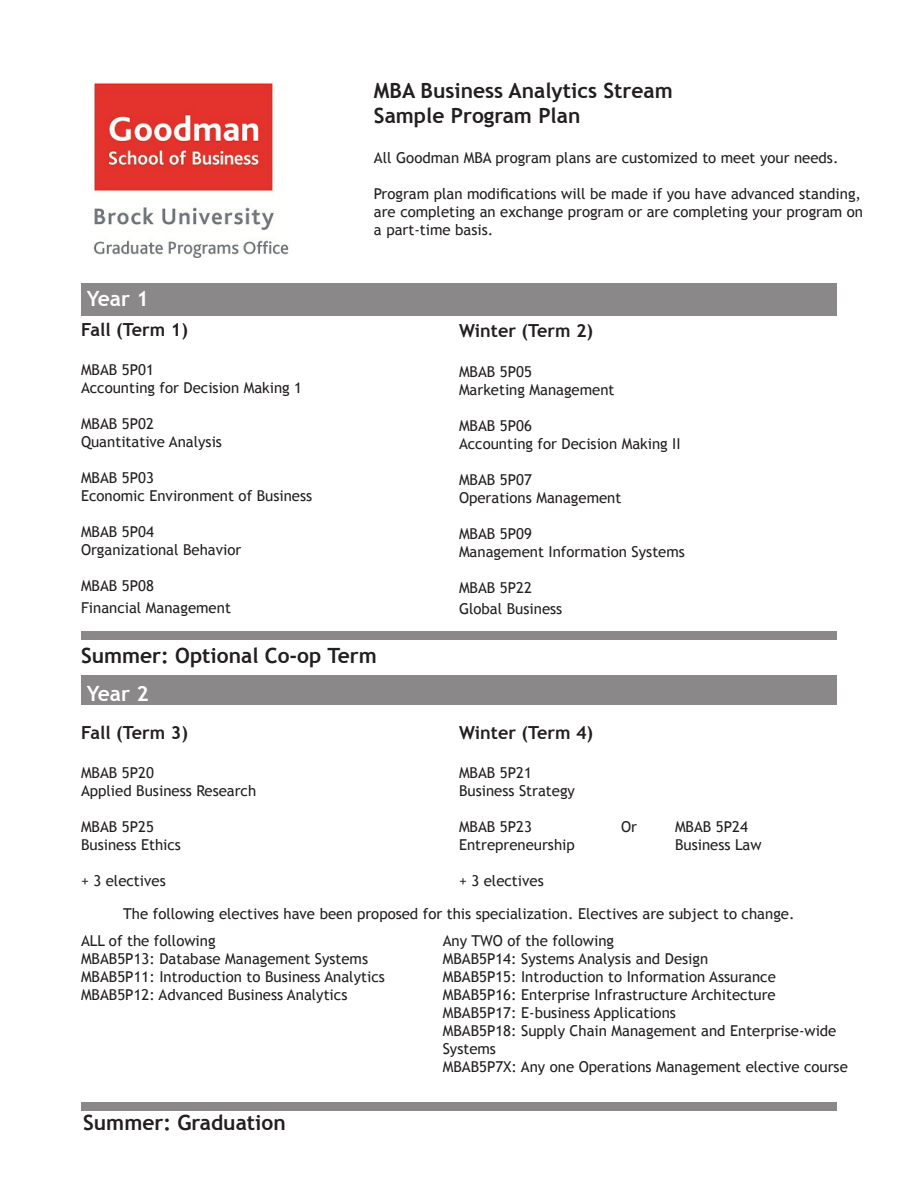
<style>
.page{position:relative;width:918px;height:1188px;background:#fff}
.page>*{position:absolute;margin:0;border:0;box-sizing:border-box;transform-origin:0 0}
.t1{font:700 21px/25.2px "Trebuchet MS";color:#231f20}
.t2{font:700 21px "Trebuchet MS";color:#fff}
.t3{font:700 18px "Trebuchet MS";color:#231f20}
.t4{font:15px/18px "Trebuchet MS";color:#231f20}
</style>
<div class="page">
<div style="left:81px;top:675px;width:756px;height:30px;background:#8a8888"></div>
<div style="left:81px;top:284px;width:756px;height:32px;background:#8a8888"></div>
<div style="left:81px;top:632px;width:756px;height:8px;background:#8a8888"></div>
<img style="left:91px;top:82px;width:198px;height:176px">
<div style="left:81px;top:1102px;width:756px;height:9px;background:#8a8888"></div>
<p class="t2" style="left:87px;top:286px;width:63px">Year 1</p>
<p class="t3" style="left:81px;top:318px;width:108px">Fall (Term 1)</p>
<p class="t4" style="left:81px;top:361px;width:74px">MBAB 5P01</p>
<p class="t4" style="left:81px;top:379px;width:223px">Accounting for Decision Making 1</p>
<p class="t4" style="left:81px;top:415px;width:74px">MBAB 5P02</p>
<p class="t4" style="left:81px;top:433px;width:143px">Quantitative Analysis</p>
<p class="t4" style="left:81px;top:469px;width:74px">MBAB 5P03</p>
<p class="t4" style="left:81px;top:487px;width:233px">Economic Environment of Business</p>
<p class="t4" style="left:81px;top:523px;width:74px">MBAB 5P04</p>
<p class="t4" style="left:81px;top:541px;width:162px">Organizational Behavior</p>
<p class="t4" style="left:81px;top:577px;width:74px">MBAB 5P08</p>
<p class="t4" style="left:81px;top:599px;width:151px">Financial Management</p>
<p class="t1" style="left:374px;top:78px;width:300px">MBA Business Analytics Stream<br>Sample Program Plan</p>
<p class="t4" style="left:374px;top:149px;width:466px">All Goodman MBA program plans are customized to meet your needs.</p>
<p class="t4" style="left:374px;top:185px;width:491px">Program plan modifications will be made if you have advanced standing, are completing an exchange program or are completing your program on a part-time basis.</p>
<p class="t3" style="left:459px;top:320px;width:136px">Winter (Term 2)</p>
<p class="t4" style="left:459px;top:363px;width:74px">MBAB 5P05</p>
<p class="t4" style="left:459px;top:381px;width:157px">Marketing Management</p>
<p class="t4" style="left:459px;top:417px;width:74px">MBAB 5P06</p>
<p class="t4" style="left:459px;top:435px;width:223px">Accounting for Decision Making II</p>
<p class="t4" style="left:459px;top:471px;width:74px">MBAB 5P07</p>
<p class="t4" style="left:459px;top:489px;width:164px">Operations Management</p>
<p class="t4" style="left:459px;top:525px;width:74px">MBAB 5P09</p>
<p class="t4" style="left:459px;top:543px;width:227px">Management Information Systems</p>
<p class="t4" style="left:459px;top:579px;width:74px">MBAB 5P22</p>
<p class="t4" style="left:459px;top:600px;width:105px">Global Business</p>
<p class="t1" style="left:81px;top:643px;width:298px">Summer: Optional Co-op Term</p>
<p class="t2" style="left:87px;top:681px;width:63px">Year 2</p>
<p class="t3" style="left:81px;top:721px;width:108px">Fall (Term 3)</p>
<p class="t4" style="left:81px;top:764px;width:74px">MBAB 5P20</p>
<p class="t4" style="left:81px;top:782px;width:177px">Applied Business Research</p>
<p class="t4" style="left:81px;top:818px;width:74px">MBAB 5P25</p>
<p class="t4" style="left:81px;top:836px;width:102px">Business Ethics</p>
<p class="t4" style="left:81px;top:872px;width:86px">+ 3 electives</p>
<p class="t3" style="left:459px;top:721px;width:136px">Winter (Term 4)</p>
<p class="t4" style="left:459px;top:764px;width:74px">MBAB 5P21</p>
<p class="t4" style="left:459px;top:782px;width:117px">Business Strategy</p>
<p class="t4" style="left:459px;top:818px;width:74px">MBAB 5P23</p>
<p class="t4" style="left:621px;top:818px;width:17px">Or</p>
<p class="t4" style="left:675px;top:818px;width:74px">MBAB 5P24</p>
<p class="t4" style="left:459px;top:836px;width:117px">Entrepreneurship</p>
<p class="t4" style="left:675px;top:836px;width:88px">Business Law</p>
<p class="t4" style="left:459px;top:872px;width:86px">+ 3 electives</p>
<p class="t4" style="left:123px;top:904px;width:673px">The following electives have been proposed for this specialization. Electives are subject to change.</p>
<p class="t4" style="left:81px;top:931px;width:136px">ALL of the following</p>
<p class="t4" style="left:81px;top:949px;width:289px">MBAB5P13: Database Management Systems</p>
<p class="t4" style="left:81px;top:967px;width:305px">MBAB5P11: Introduction to Business Analytics</p>
<p class="t4" style="left:81px;top:985px;width:268px">MBAB5P12: Advanced Business Analytics</p>
<p class="t4" style="left:443px;top:932px;width:173px">Any TWO of the following</p>
<p class="t4" style="left:443px;top:950px;width:267px">MBAB5P14: Systems Analysis and Design</p>
<p class="t4" style="left:443px;top:968px;width:335px">MBAB5P15: Introduction to Information Assurance</p>
<p class="t4" style="left:443px;top:986px;width:335px">MBAB5P16: Enterprise Infrastructure Architecture</p>
<p class="t4" style="left:443px;top:1004px;width:235px">MBAB5P17: E-business Applications</p>
<p class="t4" style="left:443px;top:1022px;width:395px">MBAB5P18: Supply Chain Management and Enterprise-wide<br>Systems</p>
<p class="t4" style="left:443px;top:1058px;width:407px">MBAB5P7X: Any one Operations Management elective course</p>
<p class="t1" style="left:83px;top:1110px;width:204px">Summer: Graduation</p>
</div>
